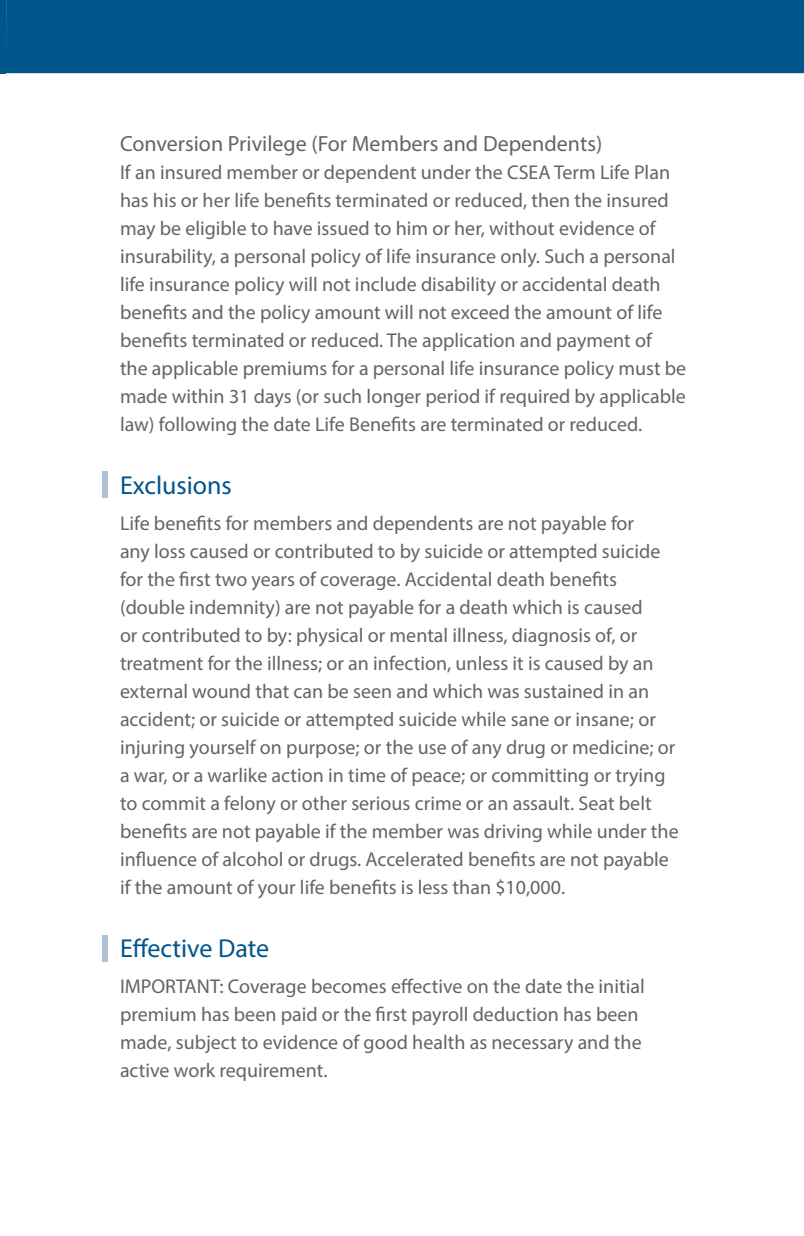
<style>
.page{position:relative;width:804px;height:1236px;background:#fff}
.page>*{position:absolute;margin:0;border:0;box-sizing:border-box;transform-origin:0 0}
.Subhead{font:26px "Myriad Pro";color:#00558b}
.Subsubhead{font:22px "Myriad Pro";color:#636466}
.Body_Copy{font:20px/28px "Myriad Pro";color:#636466}
</style>
<div class="page">
<div style="left:0;top:0;width:6px;height:73px;background:#00558b"></div>
<div style="left:102px;top:472px;width:6px;height:26px;background:#b1c0d7"></div>
<div style="left:102px;top:935px;width:6px;height:26px;background:#b1c0d7"></div>
<div style="left:6px;top:0;width:798px;height:73px;background:#00558b"></div>
<p class="Subsubhead" style="left:120px;top:130px;width:484px">Conversion Privilege (For Members and Dependents)</p>
<p class="Body_Copy" style="left:120px;top:157px;width:568px">If an insured member or dependent under the CSEA Term Life Plan has his or her life benefits terminated or reduced, then the insured may be eligible to have issued to him or her, without evidence of insurability, a personal policy of life insurance only. Such a personal life insurance policy will not include disability or accidental death benefits and the policy amount will not exceed the amount of life benefits terminated or reduced. The application and payment of<br>the applicable premiums for a personal life insurance policy must be made within 31 days (or such longer period if required by applicable law) following the date Life Benefits are terminated or reduced.</p>
<p class="Subhead" style="left:120px;top:469px;width:113px">Exclusions</p>
<p class="Body_Copy" style="left:120px;top:509px;width:560px">Life benefits for members and dependents are not payable for<br>any loss caused or contributed to by suicide or attempted suicide for the first two years of coverage. Accidental death benefits (double indemnity) are not payable for a death which is caused<br>or contributed to by: physical or mental illness, diagnosis of, or treatment for the illness; or an infection, unless it is caused by an external wound that can be seen and which was sustained in an accident; or suicide or attempted suicide while sane or insane; or injuring yourself on purpose; or the use of any drug or medicine; or a war, or a warlike action in time of peace; or committing or trying to commit a felony or other serious crime or an assault. Seat belt benefits are not payable if the member was driving while under the influence of alcohol or drugs. Accelerated benefits are not payable if the amount of your life benefits is less than $10,000.</p>
<p class="Subhead" style="left:120px;top:933px;width:151px">Effective Date</p>
<p class="Body_Copy" style="left:120px;top:972px;width:526px">IMPORTANT: Coverage becomes effective on the date the initial premium has been paid or the first payroll deduction has been made, subject to evidence of good health as necessary and the active work requirement.</p>
</div>
